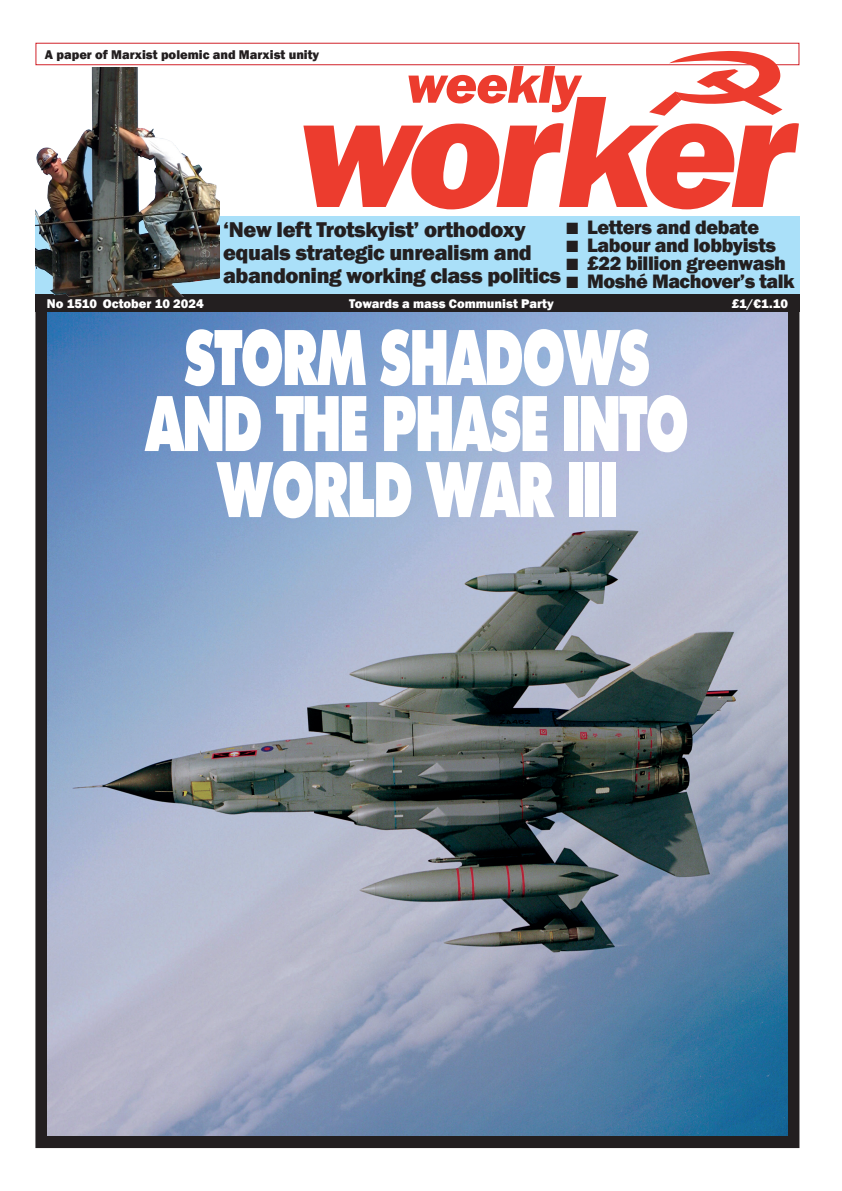
<style>
.page{position:relative;width:842px;height:1191px;background:#fff}
.page>*{position:absolute;margin:0;border:0;box-sizing:border-box;transform-origin:0 0}
.t1{font:800 84px/66px "Futurist Extra";color:#fff;text-align:center;scale:.67 1}
.t2{font:800 22px/23px "Franklin Gothic";letter-spacing:-.02em;color:#231f20}
.t3{font:800 20px "Franklin Gothic";letter-spacing:-.02em;color:#231f20}
.t4{font:800 13px "Franklin Gothic";color:#fff}
.t5{font:800 13px "Franklin Gothic";color:#231f20}
.s1{font-family:"Zingbats Regular SWFTE";font-weight:400}
</style>
<div class="page">
<div style="left:35px;top:216px;width:764px;height:79px;background:#aae0f9"></div>
<div style="left:35px;top:295px;width:764px;height:853px;border:13px solid #231f20"></div>
<div style="left:35px;top:294px;width:764px;height:18px;background:#231f20"></div>
<img style="left:47px;top:312px;width:740px;height:823px">
<img style="left:35px;top:67px;width:184px;height:230px">
<div style="left:35px;top:43px;width:764px;height:22px;border:1px solid #d1232a"></div>
<svg style="left:649px;top:42px;width:133px;height:55px"></svg>
<svg style="left:303px;top:97px;width:496px;height:112px;fill:#ec3c2e"></svg>
<svg style="left:408px;top:66px;width:174px;height:46px"></svg>
<p class="t5" style="left:45px;top:46px;width:276px">A paper of Marxist polemic and Marxist unity</p>
<p class="t3" style="left:567px;top:214px;width:194px"><span class="s1">n</span> Letters and debate</p>
<p class="t3" style="left:567px;top:232px;width:211px"><span class="s1">n</span> Labour and lobbyists</p>
<p class="t3" style="left:567px;top:250px;width:221px"><span class="s1">n</span> £22 billion greenwash</p>
<p class="t3" style="left:567px;top:268px;width:229px"><span class="s1">n</span> Moshé Machover’s talk</p>
<p class="t2" style="left:223px;top:218px;width:339px">‘New left Trotskyist’ orthodoxy equals strategic unrealism and abandoning working class politics</p>
<p class="t4" style="left:47px;top:295px;width:158px">No 1510 October 10 2024</p>
<p class="t4" style="left:349px;top:295px;width:206px">Towards a mass Communist Party</p>
<p class="t4" style="left:732px;top:295px;width:58px">£1/€1.10</p>
<p class="t1" style="left:185px;top:324px;width:695px">STORM SHADOWS</p>
<p class="t1" style="left:146px;top:390px;width:810px">AND THE PHASE INTO<br>WORLD WAR III</p>
</div>
